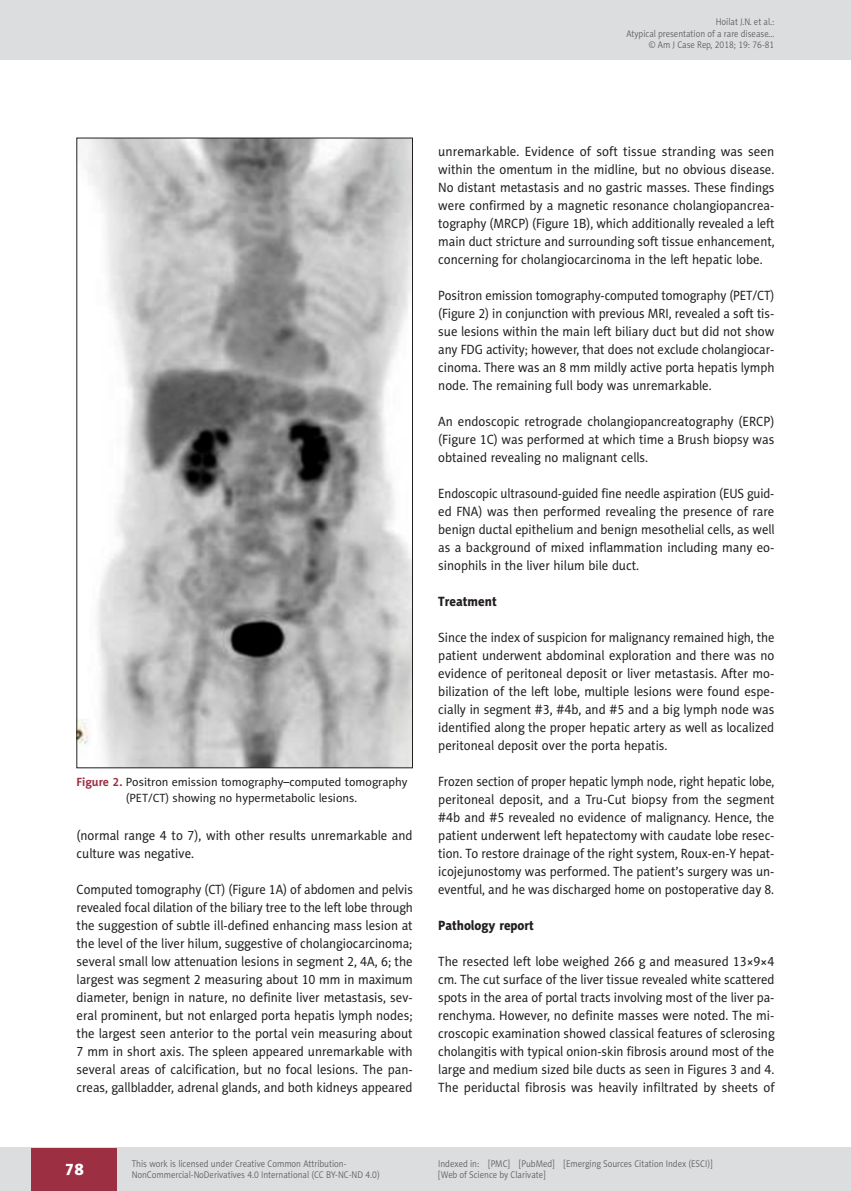
<style>
.page{position:relative;width:851px;height:1191px;background:#fff}
.page>*{position:absolute;margin:0;border:0;box-sizing:border-box;transform-origin:0 0}
.t1{font:16.5px "Naomi Sans EFN Heavy";color:#fff}
.AJCR_Body{font:13.5px/18px "Naomi Sans EFN";color:#231f20;text-align:justify;scale:.94 1}
.AJCR_Body-2{font:13.5px/18px "Naomi Sans EFN";color:#231f20;text-align:justify;scale:.93 1}
.AJCR_Body-3{font:13.5px/18px "Naomi Sans EFN";color:#231f20;text-align:justify;scale:.95 1}
.AJCR_Body-4{font:13.5px/18px "Naomi Sans EFN";color:#231f20;text-align:justify;scale:.96 1}
.AJCR_Headline_2{font:13.5px "Naomi Sans EFN Heavy";color:#231f20;scale:.95 1}
.AJCR_Rycina_tytul{font:12px/15.8px "Naomi Sans EFN";color:#231f20;text-align:center}
.AJCR_pagina_zywa{font:9.75px/11.2px "Naomi Sans EFN Light";color:#57585a;scale:.9 1}
.AJCR_pagina_sygnatur{font:9.75px "Naomi Sans EFN Light";color:#57585a;scale:.9 1}
.s1{font-weight:700;color:#9d2f42}
</style>
<div class="page">
<img style="left:79px;top:140px;width:331px;height:626px">
<div style="left:0;top:1148px;width:850px;height:43px;background:#dcdddf"></div>
<div style="left:32px;top:1147px;width:85px;height:43px;background:#9d2f42"></div>
<div style="left:0;top:0;width:850px;height:60px;background:#dcdddf"></div>
<hr style="left:850px;top:0;width:1px;height:60px;background:#dcdddf">
<p class="AJCR_pagina_zywa" style="left:626px;top:16px;width:166px;text-align:right">Hoilat J.N. et al.:<br>Atypical presentation of a rare disease…</p>
<p class="AJCR_pagina_sygnatur" style="left:648px;top:39px;width:141px">© Am J Case Rep, 2018; 19: 76-81</p>
<p class="AJCR_Rycina_tytul" style="left:77px;top:774px;width:332px"><span class="s1">Figure 2.</span> Positron emission tomography–computed tomography (PET/CT) showing no hypermetabolic lesions.</p>
<p class="AJCR_Body-3" style="left:77px;top:826px;width:355px">(normal range 4 to 7), with other results unremarkable and culture was negative.</p>
<p class="AJCR_Body" style="left:77px;top:880px;width:359px">Computed tomography (CT) (Figure 1A) of abdomen and pelvis revealed focal dilation of the biliary tree to the left lobe through the suggestion of subtle ill-defined enhancing mass lesion at the level of the liver hilum, suggestive of cholangiocarcinoma; several small low attenuation lesions in segment 2, 4A, 6; the largest was segment 2 measuring about 10 mm in maximum diameter, benign in nature, no definite liver metastasis, sev&shy;eral prominent, but not enlarged porta hepatis lymph nodes; the largest seen anterior to the portal vein measuring about 7 mm in short axis. The spleen appeared unremarkable with several areas of calcification, but no focal lesions. The pan&shy;creas, gallbladder, adrenal glands, and both kidneys appeared</p>
<p class="t1" style="left:65px;top:1159px;width:21px">78</p>
<p class="AJCR_pagina_zywa" style="left:132px;top:1158px;width:277px">This work is licensed under Creative Common Attribution-<br>NonCommercial-NoDerivatives 4.0 International (CC BY-NC-ND 4.0)</p>
<p class="AJCR_Body-4" style="left:438px;top:142px;width:352px">unremarkable. Evidence of soft tissue stranding was seen within the omentum in the midline, but no obvious disease.<br>No distant metastasis and no gastric masses. These findings were confirmed by a magnetic resonance cholangiopancrea&shy;tography (MRCP) (Figure 1B), which additionally revealed a left main duct stricture and surrounding soft tissue enhancement, concerning for cholangiocarcinoma in the left hepatic lobe.</p>
<p class="AJCR_Body-2" style="left:438px;top:286px;width:363px">Positron emission tomography-computed tomography (PET/CT) (Figure 2) in conjunction with previous MRI, revealed a soft tis&shy;sue lesions within the main left biliary duct but did not show any FDG activity; however, that does not exclude cholangiocar&shy;cinoma. There was an 8 mm mildly active porta hepatis lymph node. The remaining full body was unremarkable.</p>
<p class="AJCR_Body-3" style="left:438px;top:412px;width:355px">An endoscopic retrograde cholangiopancreatography (ERCP) (Figure 1C) was performed at which time a Brush biopsy was obtained revealing no malignant cells.</p>
<p class="AJCR_Body-2" style="left:438px;top:484px;width:363px">Endoscopic ultrasound-guided fine needle aspiration (EUS guid&shy;ed FNA) was then performed revealing the presence of rare benign ductal epithelium and benign mesothelial cells, as well as a background of mixed inflammation including many eo&shy;sinophils in the liver hilum bile duct.</p>
<p class="AJCR_Headline_2" style="left:438px;top:593px;width:63px">Treatment</p>
<p class="AJCR_Body" style="left:438px;top:628px;width:359px">Since the index of suspicion for malignancy remained high, the patient underwent abdominal exploration and there was no evidence of peritoneal deposit or liver metastasis. After mo&shy;bilization of the left lobe, multiple lesions were found espe&shy;cially in segment #3, #4b, and #5 and a big lymph node was identified along the proper hepatic artery as well as localized peritoneal deposit over the porta hepatis.</p>
<p class="AJCR_Body-2" style="left:438px;top:772px;width:363px">Frozen section of proper hepatic lymph node, right hepatic lobe, peritoneal deposit, and a Tru-Cut biopsy from the segment #4b and #5 revealed no evidence of malignancy. Hence, the patient underwent left hepatectomy with caudate lobe resec&shy;tion. To restore drainage of the right system, Roux-en-Y hepat&shy;icojejunostomy was performed. The patient’s surgery was un&shy;eventful, and he was discharged home on postoperative day 8.</p>
<p class="AJCR_Headline_2" style="left:438px;top:917px;width:102px">Pathology report</p>
<p class="AJCR_Body-3" style="left:438px;top:952px;width:355px">The resected left lobe weighed 266 g and measured 13×9×4 cm. The cut surface of the liver tissue revealed white scattered spots in the area of portal tracts involving most of the liver pa&shy;renchyma. However, no definite masses were noted. The mi&shy;croscopic examination showed classical features of sclerosing cholangitis with typical onion-skin fibrosis around most of the large and medium sized bile ducts as seen in Figures 3 and 4.<br>The periductal fibrosis was heavily infiltrated by sheets of</p>
<p class="AJCR_pagina_zywa" style="left:438px;top:1158px;width:306px">Indexed in: [PMC] [PubMed] [Emerging Sources Citation Index (ESCI)] [Web of Science by Clarivate]</p>
</div>
